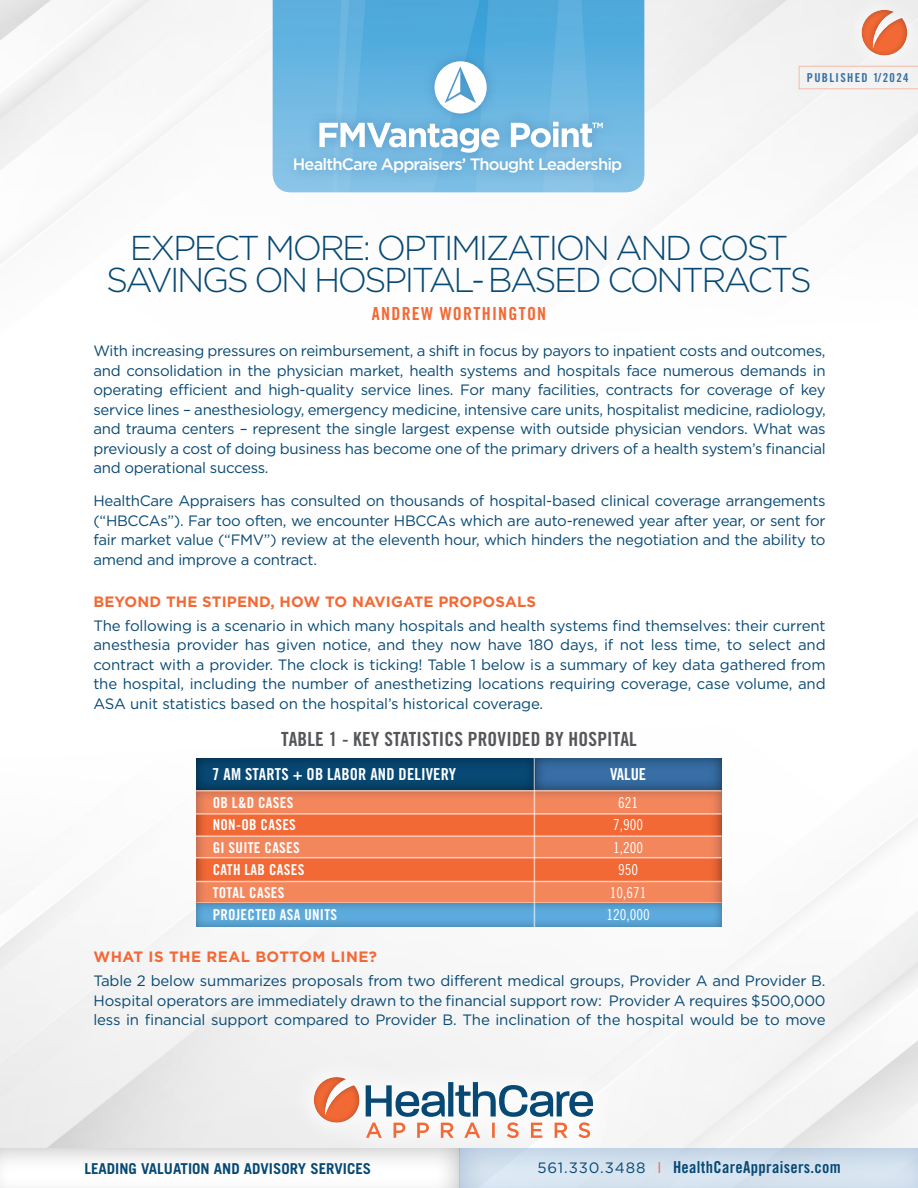
<style>
.page{position:relative;width:918px;height:1188px;background:#fff}
.page>*{position:absolute;margin:0;border:0;box-sizing:border-box;transform-origin:0 0}
.t1{font:300 34.5px/31.5px "Gotham";letter-spacing:-.07em;color:#074974;text-align:center}
.t2{font:19.5px "Trade Gothic Bold Cond Twenty";letter-spacing:.01em;color:#54565a}
.t3{font:18px "Trade Gothic Bold Cond Twenty";letter-spacing:.07em;color:#f26935}
.t4{font:500 16.5px "Gotham";letter-spacing:-.05em;color:#fff}
.t5{font:16.5px "Trade Gothic Bold Cond Twenty";letter-spacing:.02em;color:#074974}
.t6{font:16.5px "Trade Gothic Bold Cond Twenty";letter-spacing:.01em;color:#fff}
.t7{font:15px/19.5px "Gotham";letter-spacing:-.02em;color:#074974;text-align:justify}
.t8{font:15px "Trade Gothic Bold Cond Twenty";letter-spacing:.02em;color:#fff}
.t9{font:700 15px "Gotham";letter-spacing:.01em;color:#f26935}
.t10{font:700 15px "Trade Gothic";color:#074974}
.t11{font:15px "Trade Gothic Cond Eighteen";color:#fff}
.t12{font:700 15px "Gotham";letter-spacing:.03em;color:#f26935}
.t13{font:12.3px "Trade Gothic Bold Cond Twenty";letter-spacing:.11em;color:#366ea5}
.s1{font-family:"Gotham";font-size:15px}
.s2{font-family:"Gotham";font-size:15px;color:#f26935}
</style>
<div class="page">
<img style="left:0;top:0;width:918px;height:264px">
<img style="left:273px;top:0;width:371px;height:192px">
<div style="left:287px;top:1051px;width:333px;height:114px;background:#f3f3f3"></div>
<svg style="left:314px;top:1077px;width:280px;height:61px"></svg>
<div style="left:282px;top:49px;width:352px;height:136px;background:#366ea5;opacity:.48"></div>
<svg style="left:435px;top:61px;width:52px;height:53px"></svg>
<svg style="left:319px;top:122px;width:284px;height:31px"></svg>
<svg style="left:799px;top:0;width:119px;height:89px"></svg>
<div style="left:0;top:1145px;width:461px;height:43px;background:#231f20;opacity:.34"></div>
<div style="left:458px;top:1146px;width:460px;height:42px;background:#366ea5;opacity:.58"></div>
<div style="left:533px;top:756px;width:189px;height:34px;background:#231f20;opacity:.59"></div>
<div style="left:194px;top:788px;width:528px;height:140px;background:#231f20;opacity:.59"></div>
<hr style="left:195px;top:790px;width:527px;height:1px;background:#fff">
<hr style="left:195px;top:813px;width:527px;height:2px;background:#fff">
<hr style="left:195px;top:835px;width:527px;height:2px;background:#fff">
<hr style="left:195px;top:857px;width:527px;height:1px;background:#fff">
<hr style="left:195px;top:881px;width:527px;height:1px;background:#fff">
<hr style="left:195px;top:902px;width:527px;height:2px;background:#fff">
<div style="left:194px;top:756px;width:342px;height:34px;background:#231f20;opacity:.59"></div>
<div style="left:196px;top:791px;width:526px;height:22px;background:linear-gradient(to bottom,#e47e58,#f8885d)"></div>
<div style="left:196px;top:836px;width:526px;height:22px;background:#f4865c"></div>
<div style="left:196px;top:882px;width:526px;height:21px;background:#f4865c"></div>
<div style="left:193px;top:901px;width:528px;height:26px;background:#231f20;opacity:.39"></div>
<hr style="left:534px;top:758px;width:1px;height:169px;background:#fff">
<p class="t4" style="left:293px;top:155px;width:331px">HealthCare Appraisers’ Thought Leadership</p>
<p class="t13" style="left:807px;top:70px;width:103px">PUBLISHED 1/2024</p>
<p class="t1" style="left:106px;top:232px;width:707px">EXPECT MORE: OPTIMIZATION AND COST<br>SAVINGS ON HOSPITAL-BASED CONTRACTS</p>
<p class="t3" style="left:372px;top:303px;width:176px">ANDREW WORTHINGTON</p>
<p class="t7" style="left:93px;top:341px;width:734px">With increasing pressures on reimbursement, a shift in focus by payors to inpatient costs and outcomes, and consolidation in the physician market, health systems and hospitals face numerous demands in operating efficient and high-quality service lines. For many facilities, contracts for coverage of key service lines – anesthesiology, emergency medicine, intensive care units, hospitalist medicine, radiology, and trauma centers – represent the single largest expense with outside physician vendors. What was previously a cost of doing business has become one of the primary drivers of a health system’s financial and operational success.</p>
<p class="t7" style="left:93px;top:491px;width:734px">HealthCare Appraisers has consulted on thousands of hospital-based clinical coverage arrangements (“HBCCAs”). Far too often, we encounter HBCCAs which are auto-renewed year after year, or sent for fair market value (“FMV”) review at the eleventh hour, which hinders the negotiation and the ability to amend and improve a contract.</p>
<p class="t9" style="left:93px;top:593px;width:444px">BEYOND THE STIPEND, HOW TO NAVIGATE PROPOSALS</p>
<p class="t7" style="left:93px;top:615px;width:734px">The following is a scenario in which many hospitals and health systems find themselves: their current anesthesia provider has given notice, and they now have 180 days, if not less time, to select and contract with a provider. The clock is ticking! Table 1 below is a summary of key data gathered from the hospital, including the number of anesthetizing locations requiring coverage, case volume, and ASA unit statistics based on the hospital’s historical coverage.</p>
<p class="t2" style="left:281px;top:727px;width:357px">TABLE 1 - KEY STATISTICS PROVIDED BY HOSPITAL</p>
<p class="t6" style="left:212px;top:764px;width:245px">7 AM STARTS + OB LABOR AND DELIVERY</p>
<p class="t6" style="left:610px;top:764px;width:38px">VALUE</p>
<p class="t8" style="left:213px;top:793px;width:82px">OB L&amp;D CASES</p>
<p class="t8" style="left:213px;top:816px;width:85px">NON-OB CASES</p>
<p class="t8" style="left:213px;top:838px;width:89px">GI SUITE CASES</p>
<p class="t8" style="left:213px;top:861px;width:93px">CATH LAB CASES</p>
<p class="t8" style="left:213px;top:883px;width:73px">TOTAL CASES</p>
<p class="t8" style="left:213px;top:906px;width:126px">PROJECTED ASA UNITS</p>
<p class="t11" style="left:618px;top:793px;width:21px">621</p>
<p class="t11" style="left:613px;top:816px;width:31px">7,900</p>
<p class="t11" style="left:613px;top:838px;width:31px">1,200</p>
<p class="t11" style="left:618px;top:861px;width:21px">950</p>
<p class="t11" style="left:610px;top:883px;width:38px">10,671</p>
<p class="t11" style="left:607px;top:906px;width:45px">120,000</p>
<p class="t12" style="left:93px;top:948px;width:285px">WHAT IS THE REAL BOTTOM LINE?</p>
<p class="t7" style="left:93px;top:971px;width:734px">Table 2 below summarizes proposals from two different medical groups, Provider A and Provider B.<br>Hospital operators are immediately drawn to the financial support row: Provider A requires $500,000 less in financial support compared to Provider B. The inclination of the hospital would be to move</p>
<p class="t10" style="left:84px;top:1159px;width:288px">LEADING VALUATION AND ADVISORY SERVICES</p>
<p class="t5" style="left:537px;top:1157px;width:305px"><span class="s1">561.330.3488</span> <span class="s2">l</span> HealthCareAppraisers.com</p>
</div>
